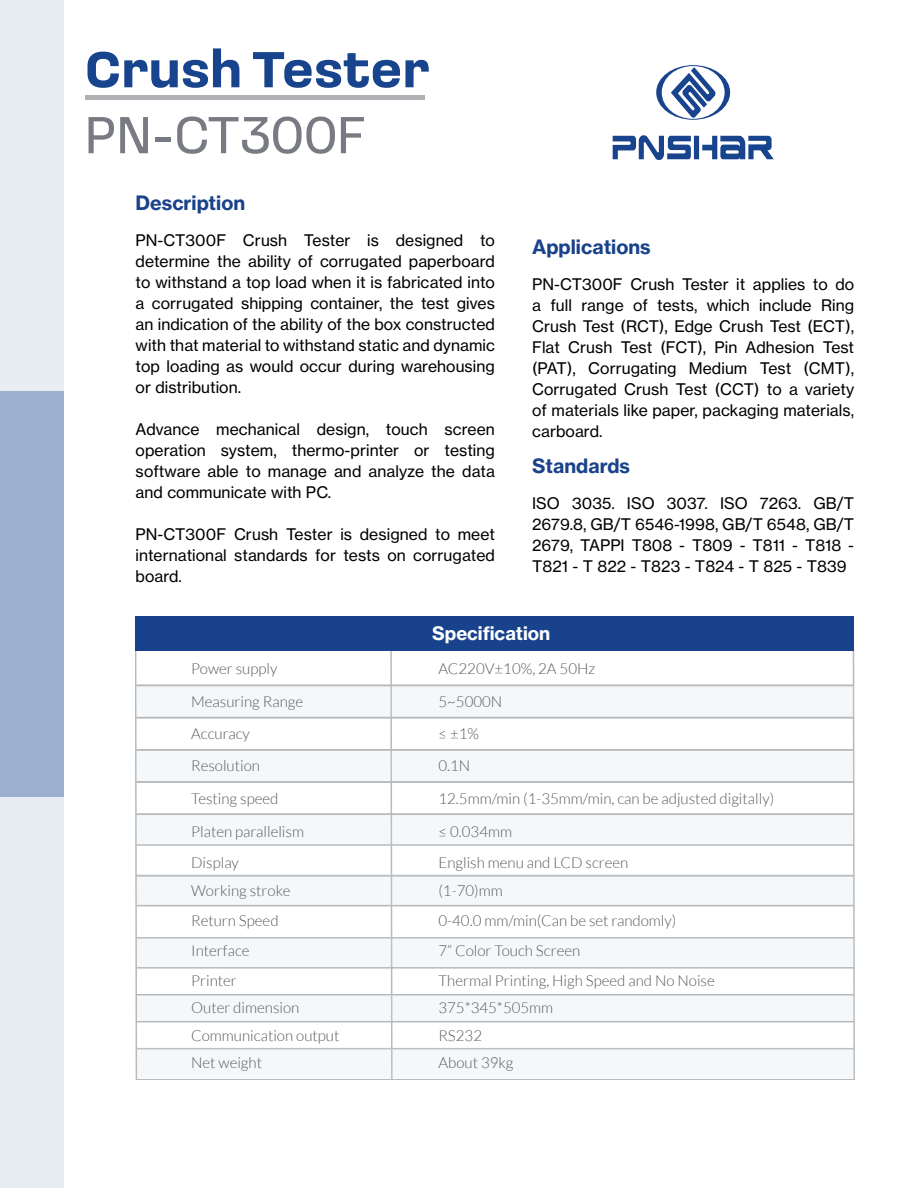
<style>
.page{position:relative;width:918px;height:1188px;background:#fff}
.page>*{position:absolute;margin:0;border:0;box-sizing:border-box;transform-origin:0 0}
.t1{font:54px "Loos Normal";color:#787b83}
.t2{font:700 52.5px "Loos Normal";color:#18438d}
.t3{font:19.5px "N Haas Grotesk TX Pro 75 Bd";color:#19428b}
.t4{font:18.45px "N Haas Grotesk TX Pro 75 Bd";color:#fff}
.t5{font:15.75px/21px "N Haas Grotesk TX Pro 55 Rg";letter-spacing:.005em;color:#000;text-align:justify}
.t6{font:300 15.15px/32.7px "Lato";color:#585857}
</style>
<div class="page">
<div style="left:0;top:0;width:64px;height:1188px;background:#e8ecf3"></div>
<div style="left:0;top:391px;width:64px;height:406px;background:#9dafce"></div>
<svg style="left:656px;top:65px;width:74px;height:55px"></svg>
<svg style="left:613px;top:135px;width:161px;height:25px"></svg>
<div style="left:85px;top:95px;width:340px;height:5px;background:#b1b0b5"></div>
<svg style="left:390px;top:651px;width:3px;height:428px"></svg>
<svg style="left:136px;top:651px;width:2px;height:428px"></svg>
<svg style="left:852px;top:651px;width:2px;height:428px"></svg>
<div style="left:136px;top:685px;width:718px;height:32px;background:#f5f8fa"></div>
<hr style="left:136px;top:685px;width:718px;height:1px;background:#b9b9b9">
<div style="left:136px;top:750px;width:718px;height:31px;background:#f5f8fa"></div>
<hr style="left:136px;top:717px;width:718px;height:1px;background:#b9b9b9">
<hr style="left:136px;top:749px;width:718px;height:2px;background:#b9b9b9">
<div style="left:136px;top:814px;width:718px;height:30px;background:#f5f8fa"></div>
<hr style="left:136px;top:781px;width:718px;height:2px;background:#b9b9b9">
<hr style="left:136px;top:814px;width:718px;height:1px;background:#b9b9b9">
<hr style="left:136px;top:844px;width:718px;height:2px;background:#b9b9b9">
<hr style="left:136px;top:875px;width:718px;height:1px;background:#b9b9b9">
<hr style="left:136px;top:937px;width:718px;height:2px;background:#b9b9b9">
<hr style="left:136px;top:967px;width:718px;height:2px;background:#b9b9b9">
<hr style="left:136px;top:994px;width:718px;height:2px;background:#b9b9b9">
<hr style="left:136px;top:1021px;width:718px;height:1px;background:#b9b9b9">
<hr style="left:136px;top:1048px;width:718px;height:1px;background:#b9b9b9">
<hr style="left:136px;top:1079px;width:718px;height:1px;background:#b9b9b9">
<svg style="left:137px;top:874px;width:717px;height:33px;fill:#f5f8fa"></svg>
<div style="left:137px;top:939px;width:717px;height:28px;background:#f5f8fa"></div>
<div style="left:137px;top:996px;width:717px;height:25px;background:#f5f8fa"></div>
<div style="left:137px;top:1048px;width:717px;height:30px;background:#f5f8fa"></div>
<hr style="left:136px;top:905px;width:718px;height:1px;background:#b9b9b9">
<div style="left:136px;top:616px;width:718px;height:35px;background:#18438c"></div>
<h2 class="t2" style="left:85px;top:32px;width:346px">Crush Tester</h2>
<h1 class="t1" style="left:85px;top:97px;width:283px">PN-CT300F</h1>
<p class="t3" style="left:136px;top:190px;width:111px">Description</p>
<p class="t5" style="left:136px;top:230px;width:361px">PN-CT300F Crush Tester is designed to determine the ability of corrugated paperboard to withstand a top load when it is fabricated into a corrugated shipping container, the test gives an indication of the ability of the box constructed with that material to withstand static and dynamic top loading as would occur during warehousing or distribution.</p>
<p class="t5" style="left:136px;top:419px;width:361px">Advance mechanical design, touch screen operation system, thermo-printer or testing software able to manage and analyze the data and communicate with PC.</p>
<p class="t5" style="left:136px;top:524px;width:361px">PN-CT300F Crush Tester is designed to meet international standards for tests on corrugated board.</p>
<p class="t3" style="left:532px;top:234px;width:120px">Applications</p>
<p class="t5" style="left:532px;top:274px;width:324px">PN-CT300F Crush Tester it applies to do a full range of tests, which include Ring Crush Test (RCT), Edge Crush Test (ECT), Flat Crush Test (FCT), Pin Adhesion Test (PAT), Corrugating Medium Test (CMT), Corrugated Crush Test (CCT) to a variety of materials like paper, packaging materials, carboard.</p>
<p class="t3" style="left:532px;top:453px;width:100px">Standards</p>
<p class="t5" style="left:532px;top:493px;width:324px">ISO 3035. ISO 3037. ISO 7263. GB/T 2679.8, GB/T 6546-1998, GB/T 6548, GB/T 2679, TAPPI T808 - T809 - T811 - T818 - T821 - T 822 - T823 - T824 - T 825 - T839</p>
<p class="t6" style="left:191px;top:653px;width:113px">Power supply<br>Measuring Range</p>
<p class="t6" style="left:191px;top:717px;width:60px">Accuracy</p>
<p class="t6" style="left:191px;top:749px;width:89px">Resolution<br>Testing speed</p>
<p class="t6" style="left:191px;top:815px;width:114px">Platen parallelism</p>
<p class="t6" style="left:191px;top:849px;width:101px;line-height:27.9px">Display<br>Working stroke</p>
<p class="t6" style="left:191px;top:904px;width:89px">Return Speed</p>
<p class="t6" style="left:191px;top:936px;width:60px;line-height:29.4px">Interface<br>Printer</p>
<p class="t6" style="left:191px;top:992px;width:110px">Outer dimension</p>
<p class="t4" style="left:432px;top:621px;width:120px">Specification</p>
<p class="t6" style="left:438px;top:653px;width:158px">AC220V±10%, 2A 50Hz<br>5~5000N</p>
<p class="t6" style="left:438px;top:717px;width:42px">≤ ±1%</p>
<p class="t6" style="left:438px;top:749px;width:33px">0.1N</p>
<p class="t6" style="left:438px;top:782px;width:337px">12.5mm/min (1-35mm/min, can be adjusted digitally)</p>
<p class="t6" style="left:438px;top:815px;width:75px">≤ 0.034mm</p>
<p class="t6" style="left:438px;top:849px;width:191px;line-height:27.9px">English menu and LCD screen (1-70)mm</p>
<p class="t6" style="left:438px;top:905px;width:239px">0-40.0 mm/min(Can be set randomly)</p>
<p class="t6" style="left:438px;top:936px;width:278px;line-height:29.4px">7” Color Touch Screen<br>Thermal Printing, High Speed and No Noise</p>
<p class="t6" style="left:438px;top:992px;width:116px">375*345*505mm</p>
<p class="t6" style="left:191px;top:1020px;width:150px">Communication output</p>
<p class="t6" style="left:438px;top:1020px;width:45px">RS232</p>
<p class="t6" style="left:191px;top:1047px;width:72px">Net weight</p>
<p class="t6" style="left:438px;top:1047px;width:77px">About 39kg</p>
</div>
